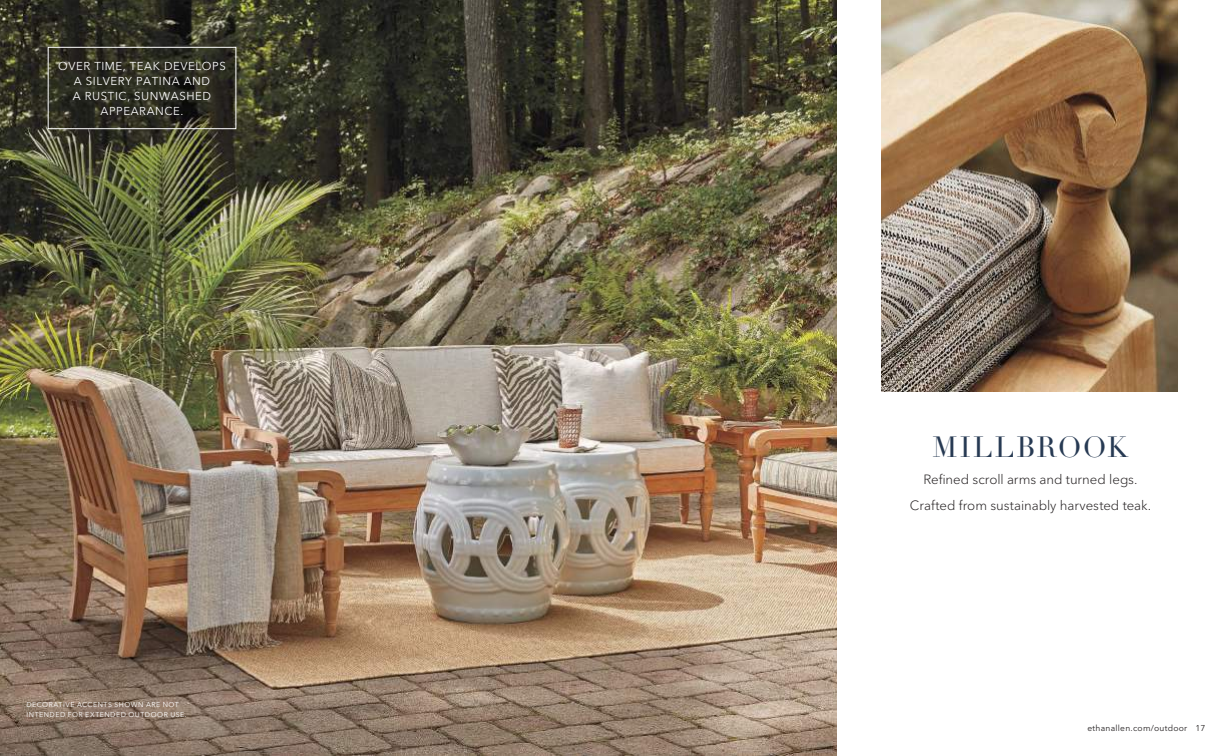
<style>
.page{position:relative;width:1224px;height:756px;background:#fff}
.page>*{position:absolute;margin:0;border:0;box-sizing:border-box;transform-origin:0 0}
.t1{font:28.6px "Didot LH";letter-spacing:.06em;color:#273a53}
.t2{font:300 13.3px/26.7px "Avenir Next LT Pro";letter-spacing:-.005em;color:#231f20;text-align:center}
.t3{font:11.4px/15.2px "Avenir Next LT Pro";letter-spacing:.05em;color:#fff;text-align:center}
.t4{font:8.5px "Avenir Next LT Pro";letter-spacing:.03em;color:#231f20}
.t5{font:7px/10.5px "Avenir Next LT Pro";letter-spacing:.075em;color:#fff}
</style>
<div class="page">
<img style="left:0;top:0;width:837px;height:756px">
<div style="left:48px;top:47px;width:188px;height:82px;border:1px solid #fff"></div>
<img style="left:881px;top:0;width:297px;height:392px">
<p class="t3" style="left:58px;top:58px;width:169px">OVER TIME, TEAK DEVELOPS<br>A SILVERY PATINA AND<br>A RUSTIC, SUNWASHED<br>APPEARANCE.</p>
<p class="t5" style="left:26px;top:699px;width:162px">DECORATIVE ACCENTS SHOWN ARE NOT<br>INTENDED FOR EXTENDED OUTDOOR USE.</p>
<h1 class="t1" style="left:933px;top:434px;width:197px">MILLBROOK</h1>
<p class="t2" style="left:910px;top:466px;width:243px">Refined scroll arms and turned legs.<br>Crafted from sustainably harvested teak.</p>
<p class="t4" style="left:1087px;top:723px;width:119px">ethanallen.com/outdoor 17</p>
</div>
